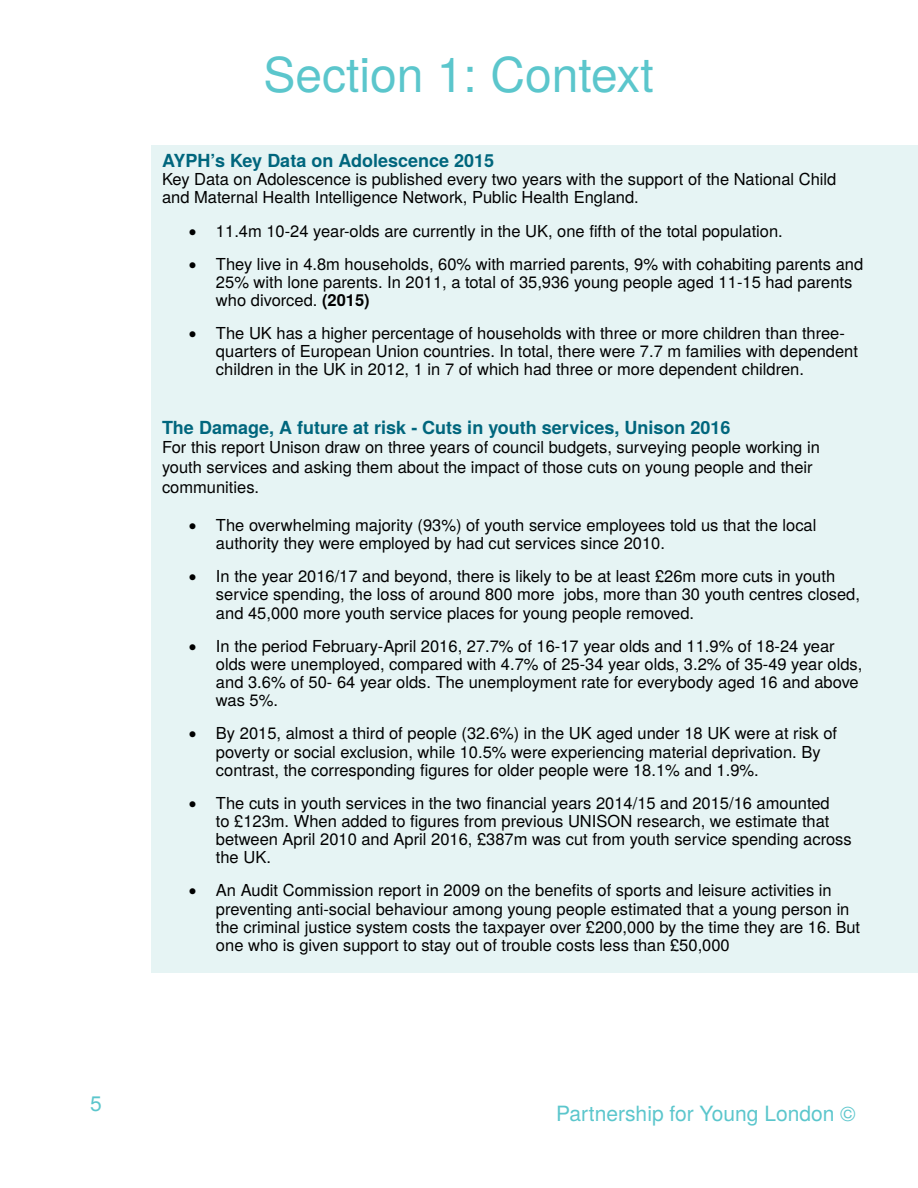
<style>
.page{position:relative;width:918px;height:1188px;background:#fff}
.page>*{position:absolute;margin:0;border:0;box-sizing:border-box;transform-origin:0 0}
.t1{font:48px "Te X Gyre Heros";color:#5bc6cc}
.t2{font:21px "Te X Gyre Heros";color:#5bc6cc}
.t3{font:700 18px "Te X Gyre Heros";color:#00667d}
.t4{font:16.5px/18.1px "Te X Gyre Heros";color:#000}
.s1{font-weight:700}
</style>
<div class="page">
<div style="left:151px;top:146px;width:767px;height:827px;background:#e6f4f4"></div>
<p class="t2" style="left:90px;top:1087px;width:13px">5</p>
<h1 class="t1" style="left:264px;top:37px;width:392px">Section 1: Context</h1>
<p class="t3" style="left:162px;top:147px;width:334px">AYPH’s Key Data on Adolescence 2015</p>
<p class="t4" style="left:162px;top:169px;width:676px">Key Data on Adolescence is published every two years with the support of the National Child and Maternal Health Intelligence Network, Public Health England.</p>
<p class="t4" style="left:189px;top:220px;width:595px">• 11.4m 10-24 year-olds are currently in the UK, one fifth of the total population.</p>
<p class="t4" style="left:216px;top:254px;width:649px;text-indent:-27px">• They live in 4.8m households, 60% with married parents, 9% with cohabiting parents and<br>25% with lone parents. In 2011, a total of 35,936 young people aged 11-15 had parents who divorced. <span class="s1">(2015)</span></p>
<p class="t4" style="left:216px;top:323px;width:643px;text-indent:-27px">• The UK has a higher percentage of households with three or more children than three&shy;quarters of European Union countries. In total, there were 7.7 m families with dependent children in the UK in 2012, 1 in 7 of which had three or more dependent children.</p>
<p class="t3" style="left:162px;top:413px;width:570px">The Damage, A future at risk - Cuts in youth services, Unison 2016</p>
<p class="t4" style="left:162px;top:436px;width:659px;line-height:19.8px">For this report Unison draw on three years of council budgets, surveying people working in youth services and asking them about the impact of those cuts on young people and their communities.</p>
<p class="t4" style="left:216px;top:515px;width:602px;text-indent:-27px">• The overwhelming majority (93%) of youth service employees told us that the local authority they were employed by had cut services since 2010.</p>
<p class="t4" style="left:216px;top:566px;width:646px;text-indent:-27px">• In the year 2016/17 and beyond, there is likely to be at least £26m more cuts in youth service spending, the loss of around 800 more jobs, more than 30 youth centres closed, and 45,000 more youth service places for young people removed.</p>
<p class="t4" style="left:216px;top:636px;width:648px;text-indent:-27px">• In the period February-April 2016, 27.7% of 16-17 year olds and 11.9% of 18-24 year olds were unemployed, compared with 4.7% of 25-34 year olds, 3.2% of 35-49 year olds, and 3.6% of 50- 64 year olds. The unemployment rate for everybody aged 16 and above was 5%.</p>
<p class="t4" style="left:216px;top:723px;width:623px;text-indent:-27px">• By 2015, almost a third of people (32.6%) in the UK aged under 18 UK were at risk of poverty or social exclusion, while 10.5% were experiencing material deprivation. By contrast, the corresponding figures for older people were 18.1% and 1.9%.</p>
<p class="t4" style="left:216px;top:793px;width:637px;text-indent:-27px">• The cuts in youth services in the two financial years 2014/15 and 2015/16 amounted<br>to £123m. When added to figures from previous UNISON research, we estimate that between April 2010 and April 2016, £387m was cut from youth service spending across the UK.</p>
<p class="t4" style="left:216px;top:880px;width:646px;text-indent:-27px">• An Audit Commission report in 2009 on the benefits of sports and leisure activities in preventing anti-social behaviour among young people estimated that a young person in the criminal justice system costs the taxpayer over £200,000 by the time they are 16. But one who is given support to stay out of trouble costs less than £50,000</p>
<p class="t2" style="left:556px;top:1097px;width:301px">Partnership for Young London ©</p>
</div>
